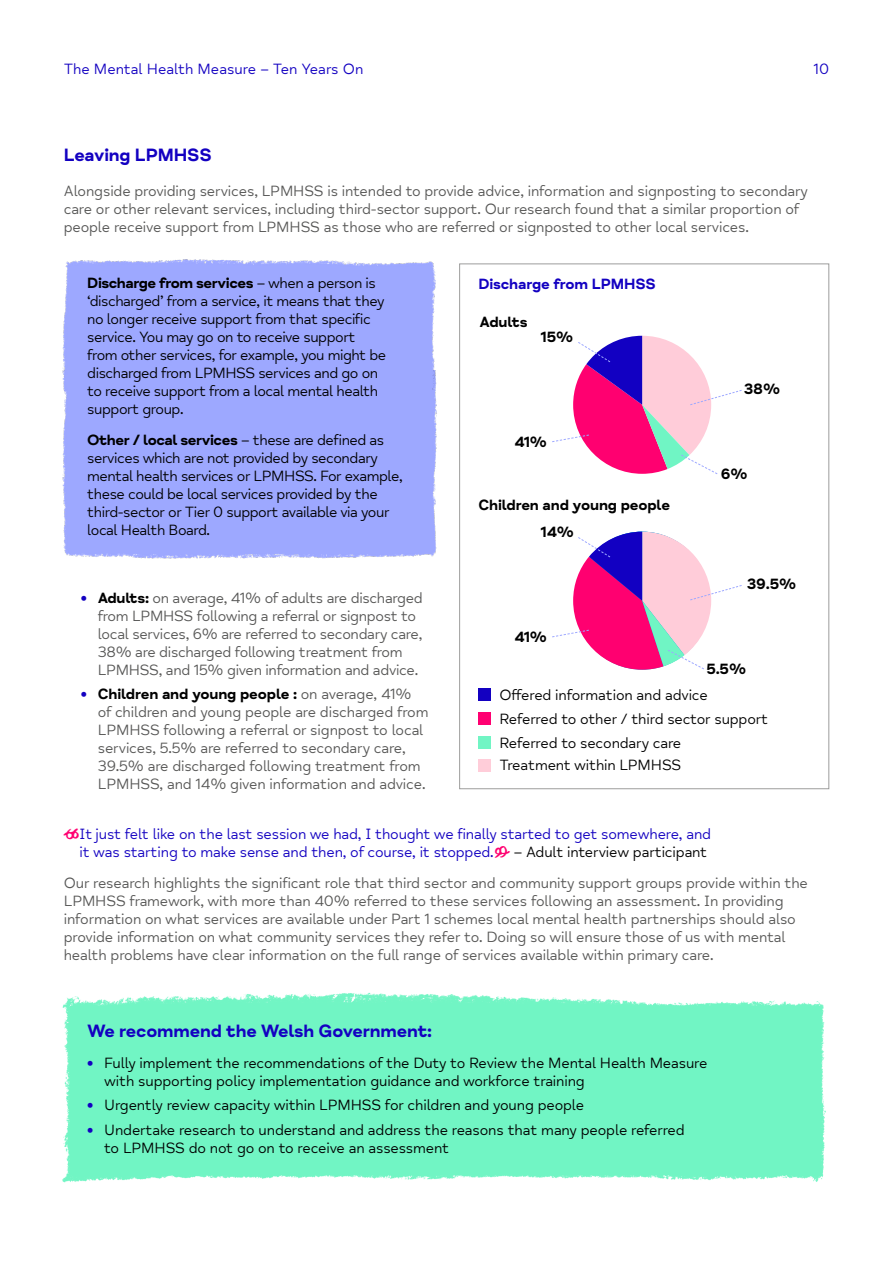
<style>
.page{position:relative;width:893px;height:1263px;background:#fff}
.page>*{position:absolute;margin:0;border:0;box-sizing:border-box;transform-origin:0 0}
.t1{font:700 18px "Mind Meridian";letter-spacing:-.01em;color:#1300c1}
.t2{font:15px/18px "Mind Meridian";letter-spacing:-.01em;color:#575756}
.t3{font:15px/18px "Mind Meridian";letter-spacing:-.03em;color:#000}
.t4{font:15px/23.5px "Mind Meridian";letter-spacing:-.01em;color:#000}
.t5{font:15px/18px "Mind Meridian";letter-spacing:-.01em;color:#1300c1;text-align:right}
.t6{font:700 15px "Mind Meridian";letter-spacing:-.01em;color:#000}
.t7{font:700 15px "Mind Meridian";letter-spacing:-.01em;color:#1300c1}
.s1{font-weight:700}
.s2{font-weight:700;color:#1300c1}
.s3{font-weight:700;color:#000}
.s4{font-family:"Mind Meridian Display";font-size:25.5px;color:#ff0071}
.s5{font-family:"Mind Meridian Display";font-size:25.5px;color:#ff0070}
.s6{color:#000}
</style>
<div class="page">
<div style="left:62px;top:390px;width:375px;height:169px;background:#9da8ff"></div>
<div style="left:62px;top:259px;width:375px;height:131px;background:#9da8ff"></div>
<img style="left:62px;top:1146px;width:763px;height:37px">
<div style="left:62px;top:992px;width:764px;height:154px;background:#71f5c4"></div>
<div style="left:459px;top:263px;width:370px;height:526px;background:#fff;border:1px solid #9d9d9c"></div>
<div style="left:478px;top:688px;width:13px;height:13px;background:#1300c1"></div>
<div style="left:478px;top:712px;width:13px;height:13px;background:#ff0071"></div>
<div style="left:478px;top:736px;width:13px;height:13px;background:#71f5c4"></div>
<div style="left:478px;top:759px;width:13px;height:12px;background:#ffcdd9"></div>
<svg style="left:552px;top:336px;width:190px;height:138px"></svg>
<svg style="left:552px;top:532px;width:190px;height:138px"></svg>
<p class="t5" style="left:64px;top:61px;width:301px">The Mental Health Measure – Ten Years On</p>
<p class="t5" style="left:814px;top:61px;width:17px">10</p>
<p class="t1" style="left:64px;top:144px;width:150px">Leaving LPMHSS</p>
<p class="t2" style="left:64px;top:182px;width:746px">Alongside providing services, LPMHSS is intended to provide advice, information and signposting to secondary care or other relevant services, including third-sector support. Our research found that a similar proportion of people receive support from LPMHSS as those who are referred or signposted to other local services.</p>
<p class="t3" style="left:87px;top:274px;width:301px"><span class="s1">Discharge from services</span> – when a person is ‘discharged’ from a service, it means that they no longer receive support from that specific service. You may go on to receive support from other services, for example, you might be discharged from LPMHSS services and go on to receive support from a local mental health support group.</p>
<p class="t3" style="left:87px;top:431px;width:317px"><span class="s1">Other / local services</span> – these are defined as services which are not provided by secondary mental health services or LPMHSS. For example, these could be local services provided by the third-sector or Tier 0 support available via your local Health Board.</p>
<p class="t2" style="left:98px;top:589px;width:326px;text-indent:-17px"><span class="s2">•</span> <span class="s3">Adults:</span> on average, 41% of adults are discharged from LPMHSS following a referral or signpost to local services, 6% are referred to secondary care, 38% are discharged following treatment from LPMHSS, and 15% given information and advice.</p>
<p class="t2" style="left:98px;top:685px;width:332px;text-indent:-17px"><span class="s2">•</span> <span class="s3">Children and young people :</span> on average, 41% of children and young people are discharged from LPMHSS following a referral or signpost to local services, 5.5% are referred to secondary care, 39.5% are discharged following treatment from LPMHSS, and 14% given information and advice.</p>
<p class="t7" style="left:478px;top:275px;width:179px">Discharge from LPMHSS</p>
<p class="t6" style="left:479px;top:313px;width:50px">Adults</p>
<p class="t6" style="left:541px;top:328px;width:34px">15%</p>
<p class="t6" style="left:514px;top:433px;width:34px">41%</p>
<p class="t6" style="left:478px;top:496px;width:193px">Children and young people</p>
<p class="t6" style="left:541px;top:523px;width:35px">14%</p>
<p class="t6" style="left:514px;top:628px;width:34px">41%</p>
<p class="t6" style="left:744px;top:380px;width:38px">38%</p>
<p class="t6" style="left:721px;top:465px;width:28px">6%</p>
<p class="t6" style="left:747px;top:575px;width:51px">39.5%</p>
<p class="t6" style="left:706px;top:660px;width:41px">5.5%</p>
<p class="t4" style="left:499px;top:683px;width:270px">Offered information and advice<br>Referred to other / third sector support<br>Referred to secondary care<br>Treatment within LPMHSS</p>
<p class="t5" style="left:64px;top:826px;width:649px"><span class="s4">“</span>It just felt like on the last session we had, I thought we finally started to get somewhere, and it was starting to make sense and then, of course, it stopped.<span class="s5">”</span> <span class="s6">– Adult interview participant</span></p>
<p class="t2" style="left:64px;top:874px;width:746px">Our research highlights the significant role that third sector and community support groups provide within the LPMHSS framework, with more than 40% referred to these services following an assessment. In providing information on what services are available under Part 1 schemes local mental health partnerships should also provide information on what community services they refer to. Doing so will ensure those of us with mental health problems have clear information on the full range of services available within primary care.</p>
<p class="t1" style="left:87px;top:1020px;width:347px">We recommend the Welsh Government:</p>
<p class="t4" style="left:104px;top:1054px;width:605px;line-height:18px;text-indent:-17px"><span class="s2">•</span> Fully implement the recommendations of the Duty to Review the Mental Health Measure with supporting policy implementation guidance and workforce training</p>
<p class="t4" style="left:87px;top:1094px;width:499px"><span class="s2">•</span> Urgently review capacity within LPMHSS for children and young people</p>
<p class="t4" style="left:104px;top:1121px;width:582px;line-height:18px;text-indent:-17px"><span class="s2">•</span> Undertake research to understand and address the reasons that many people referred to LPMHSS do not go on to receive an assessment</p>
</div>
